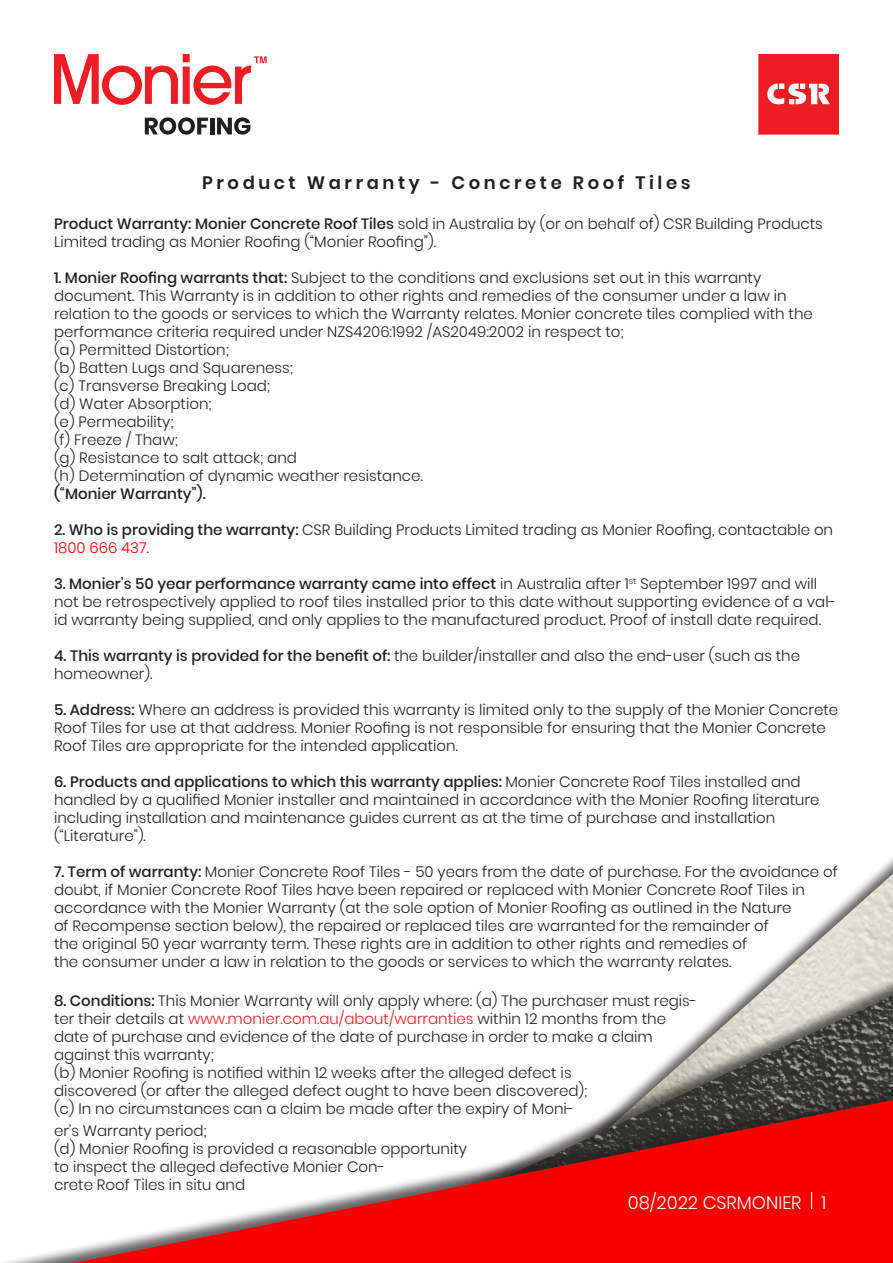
<style>
.page{position:relative;width:893px;height:1263px;background:#fff}
.page>*{position:absolute;margin:0;border:0;box-sizing:border-box;transform-origin:0 0}
.t1{font:600 18px "Poppins";letter-spacing:.2em;color:#231f20}
.t2{font:300 18px "Poppins";color:#fff}
.t3{font:300 15px/18px "Poppins";color:#231f20}
.t4{font:500 15px "Poppins";color:#231f20}
.s1{font-weight:500}
.s2{color:#f80000}
.s3{color:#ee1d23}
</style>
<div class="page">
<svg style="left:758px;top:54px;width:81px;height:81px;background:#f0383d"></svg>
<svg style="left:54px;top:54px;width:213px;height:51px"></svg>
<svg style="left:145px;top:117px;width:63px;height:18px"></svg>
<hr style="left:210px;top:118px;width:4px;height:16px;background:#231f20">
<svg style="left:217px;top:117px;width:33px;height:18px"></svg>
<div style="left:112px;top:817px;width:781px;height:446px;background:#231f20;opacity:.7"></div>
<img style="left:323px;top:995px;width:570px;height:45px">
<div style="left:0;top:1040px;width:893px;height:223px;background:#231f20;opacity:.7"></div>
<svg style="left:74px;top:1100px;width:819px;height:163px"></svg>
<svg style="left:811px;top:1192px;width:1px;height:17px"></svg>
<p class="t1" style="left:202px;top:172px;width:490px">Product Warranty - Concrete Roof Tiles</p>
<p class="t3" style="left:54px;top:214px;width:770px"><span class="s1">Product Warranty: Monier Concrete Roof Tiles</span> sold in Australia by (or on behalf of) CSR Building Products<br>Limited trading as Monier Roofing (“Monier Roofing”).</p>
<p class="t3" style="left:54px;top:268px;width:760px"><span class="s1">1. Monier Roofing warrants that:</span> Subject to the conditions and exclusions set out in this warranty document. This Warranty is in addition to other rights and remedies of the consumer under a law in relation to the goods or services to which the Warranty relates. Monier concrete tiles complied with the performance criteria required under NZS4206:1992 /AS2049:2002 in respect to;</p>
<p class="t3" style="left:54px;top:340px;width:176px">(a) Permitted Distortion;</p>
<p class="t3" style="left:54px;top:358px;width:240px">(b) Batten Lugs and Squareness;</p>
<p class="t3" style="left:54px;top:376px;width:218px">(c) Transverse Breaking Load;</p>
<p class="t3" style="left:54px;top:394px;width:159px">(d) Water Absorption;</p>
<p class="t3" style="left:54px;top:412px;width:121px">(e) Permeability;</p>
<p class="t3" style="left:54px;top:430px;width:126px">(f) Freeze / Thaw;</p>
<p class="t3" style="left:54px;top:448px;width:245px">(g) Resistance to salt attack; and</p>
<p class="t3" style="left:54px;top:466px;width:370px">(h) Determination of dynamic weather resistance.</p>
<p class="t4" style="left:54px;top:485px;width:153px">(“Monier Warranty”).</p>
<p class="t3" style="left:54px;top:520px;width:781px"><span class="s1">2. Who is providing the warranty:</span> CSR Building Products Limited trading as Monier Roofing, contactable on<br><span class="s2">1800 666 437</span>.</p>
<p class="t3" style="left:54px;top:574px;width:784px"><span class="s1">3. Monier’s 50 year performance warranty came into effect</span> in Australia after 1<sup>st</sup> September 1997 and will not be retrospectively applied to roof tiles installed prior to this date without supporting evidence of a val&shy;id warranty being supplied, and only applies to the manufactured product. Proof of install date required.</p>
<p class="t3" style="left:54px;top:646px;width:748px"><span class="s1">4. This warranty is provided for the benefit of:</span> the builder/installer and also the end-user (such as the homeowner).</p>
<p class="t3" style="left:54px;top:700px;width:786px"><span class="s1">5. Address:</span> Where an address is provided this warranty is limited only to the supply of the Monier Concrete<br>Roof Tiles for use at that address. Monier Roofing is not responsible for ensuring that the Monier Concrete<br>Roof Tiles are appropriate for the intended application.</p>
<p class="t3" style="left:54px;top:772px;width:767px"><span class="s1">6. Products and applications to which this warranty applies:</span> Monier Concrete Roof Tiles installed and handled by a qualified Monier installer and maintained in accordance with the Monier Roofing literature including installation and maintenance guides current as at the time of purchase and installation (“Literature”).</p>
<p class="t3" style="left:54px;top:862px;width:785px"><span class="s1">7. Term of warranty:</span> Monier Concrete Roof Tiles - 50 years from the date of purchase. For the avoidance of doubt, if Monier Concrete Roof Tiles have been repaired or replaced with Monier Concrete Roof Tiles in accordance with the Monier Warranty (at the sole option of Monier Roofing as outlined in the Nature<br>of Recompense section below), the repaired or replaced tiles are warranted for the remainder of<br>the original 50 year warranty term. These rights are in addition to other rights and remedies of<br>the consumer under a law in relation to the goods or services to which the warranty relates.</p>
<p class="t3" style="left:54px;top:992px;width:645px"><span class="s1">8. Conditions:</span> This Monier Warranty will only apply where: (a) The purchaser must regis&shy;ter their details at <span class="s3">www.monier.com.au/about/warranties</span> within 12 months from the date of purchase and evidence of the date of purchase in order to make a claim against this warranty;</p>
<p class="t3" style="left:54px;top:1064px;width:535px">(b) Monier Roofing is notified within 12 weeks after the alleged defect is discovered (or after the alleged defect ought to have been discovered);</p>
<p class="t3" style="left:54px;top:1098px;width:522px;line-height:21.6px">(c) In no circumstances can a claim be made after the expiry of Moni&shy;er’s Warranty period;</p>
<p class="t3" style="left:54px;top:1140px;width:415px">(d) Monier Roofing is provided a reasonable opportunity to inspect the alleged defective Monier Con-<br>crete Roof Tiles in situ and</p>
<p class="t2" style="left:821px;top:1192px;width:6px">1</p>
<p class="t2" style="left:628px;top:1192px;width:175px">08/2022 CSRMONIER</p>
</div>
